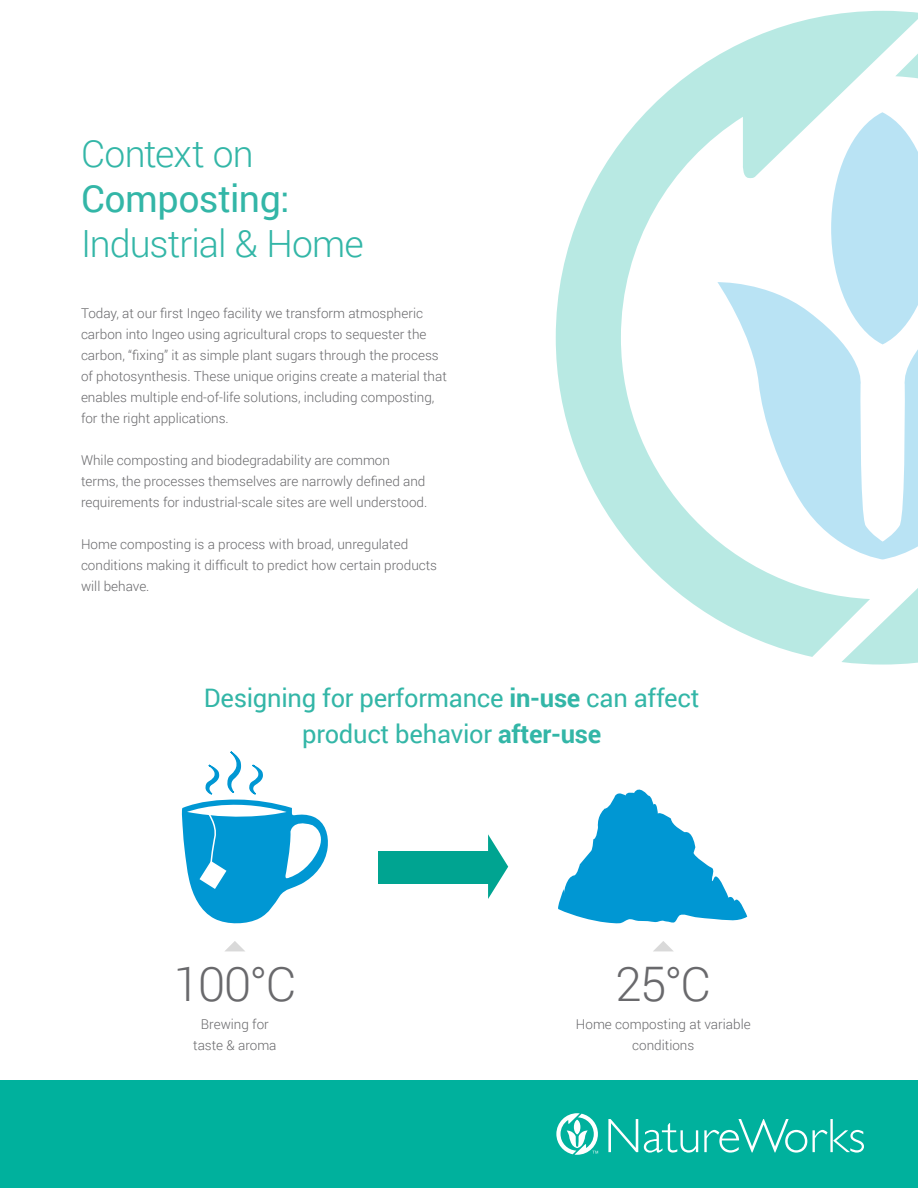
<style>
.page{position:relative;width:918px;height:1188px;background:#fff}
.page>*{position:absolute;margin:0;border:0;box-sizing:border-box;transform-origin:0 0}
.t1{font:300 47.55px "Roboto";color:#69696c}
.t2{font:300 37.5px "Roboto";letter-spacing:-.025em;color:#33b6a7}
.t3{font:37.5px "Roboto";letter-spacing:-.015em;color:#33b6a7}
.t4{font:25.5px/36px "Roboto";letter-spacing:-.01em;color:#33b6a7;text-align:center}
.t5{font:300 13.5px/21px "Roboto";color:#69696c}
.s1{font-weight:700}
</style>
<div class="page">
<div style="left:0;top:1080px;width:918px;height:108px;background:#00b19d"></div>
<svg style="left:608px;top:1119px;width:30px;height:33px"></svg>
<svg style="left:644px;top:1123px;width:54px;height:30px"></svg>
<svg style="left:704px;top:1119px;width:103px;height:34px"></svg>
<svg style="left:813px;top:1119px;width:51px;height:34px"></svg>
<svg style="left:556px;top:1113px;width:42px;height:42px"></svg>
<svg style="left:556px;top:11px;width:362px;height:646px"></svg>
<svg style="left:841px;top:18px;width:77px;height:647px"></svg>
<div style="left:378px;top:851px;width:111px;height:32px;background:#00a491"></div>
<svg style="left:488px;top:834px;width:20px;height:65px"></svg>
<svg style="left:558px;top:789px;width:189px;height:135px"></svg>
<svg style="left:225px;top:941px;width:20px;height:10px"></svg>
<svg style="left:653px;top:941px;width:20px;height:10px"></svg>
<svg style="left:181px;top:751px;width:147px;height:173px"></svg>
<p class="t2" style="left:81px;top:127px;width:174px">Context on</p>
<p class="t3" style="left:81px;top:172px;width:210px">Composting:</p>
<p class="t2" style="left:81px;top:217px;width:284px">Industrial &amp; Home</p>
<p class="t5" style="left:81px;top:302px;width:367px">Today, at our first Ingeo facility we transform atmospheric carbon into Ingeo using agricultural crops to sequester the carbon, “fixing” it as simple plant sugars through the process of photosynthesis. These unique origins create a material that enables multiple end-of-life solutions, including composting, for the right applications.</p>
<p class="t5" style="left:81px;top:449px;width:348px">While composting and biodegradability are common terms, the processes themselves are narrowly defined and requirements for industrial-scale sites are well understood.</p>
<p class="t5" style="left:81px;top:533px;width:358px">Home composting is a process with broad, unregulated conditions making it difficult to predict how certain products will behave.</p>
<p class="t4" style="left:204px;top:679px;width:497px">Designing for performance <span class="s1">in-use</span> can affect product behavior <span class="s1">after-use</span></p>
<p class="t1" style="left:173px;top:952px;width:124px">100°C</p>
<p class="t1" style="left:616px;top:952px;width:97px">25°C</p>
<p class="t5" style="left:201px;top:1013px;width:69px">Brewing for</p>
<p class="t5" style="left:193px;top:1034px;width:85px">taste &amp; aroma</p>
<p class="t5" style="left:576px;top:1013px;width:176px;text-align:center">Home composting at variable conditions</p>
</div>
